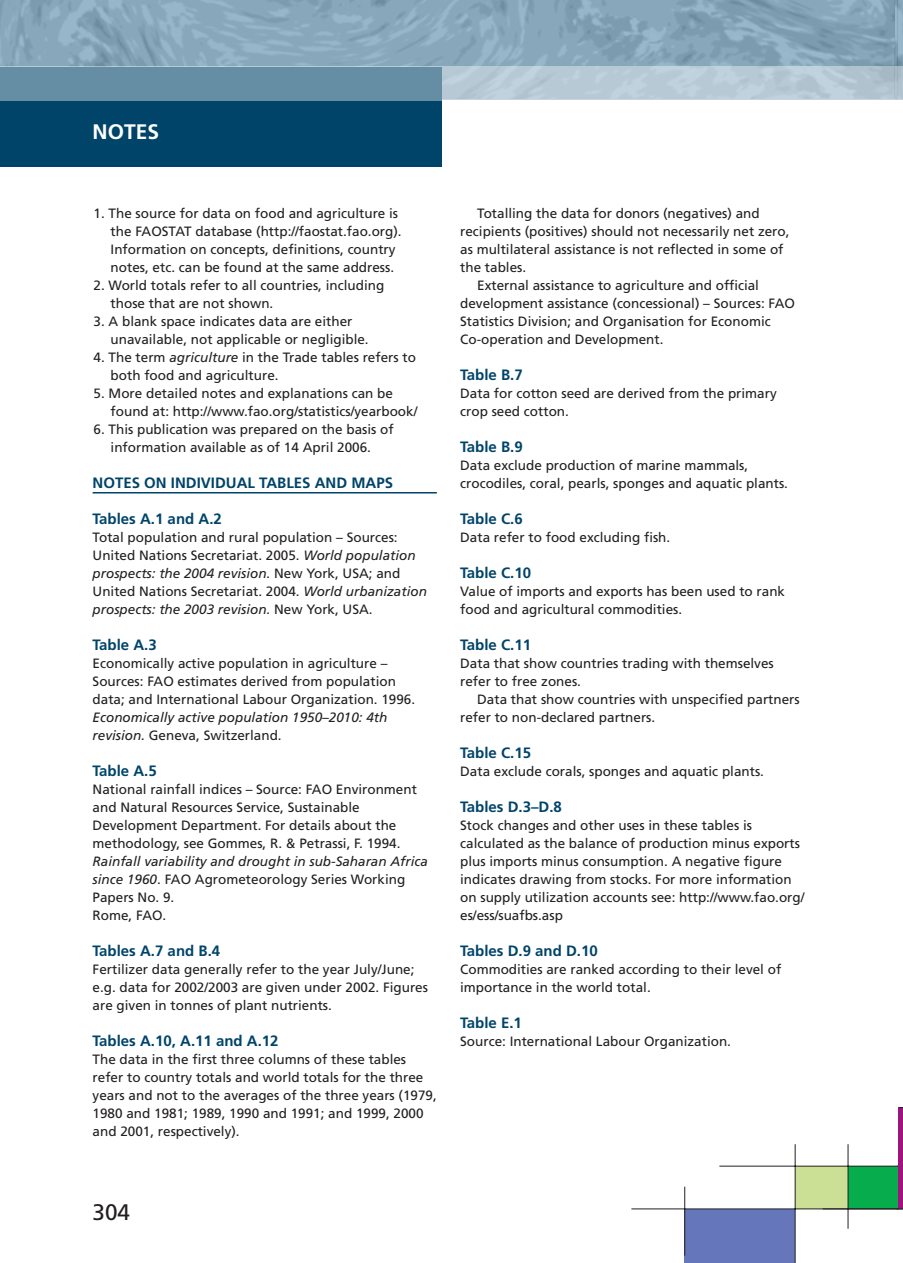
<style>
.page{position:relative;width:903px;height:1263px;background:#fff}
.page>*{position:absolute;margin:0;border:0;box-sizing:border-box;transform-origin:0 0}
.t1{font:22.5px "Frutiger LT Std";color:#231f20}
.t2{font:700 21px "Frutiger LT Std";color:#fff}
.t3{font:700 15px "Frutiger LT Std";color:#00446a}
.t4{font:13.5px/18px "Frutiger LT Std";color:#231f20}
.t5{font:italic 13.5px/18px "Frutiger LT Std";color:#231f20}
.s1{font-style:italic}
.s2{font-style:normal}
</style>
<div class="page">
<svg style="left:0;top:0;width:898px;height:66px;background:#88a6ba"></svg>
<div style="left:0;top:67px;width:442px;height:100px;background:#00446a"></div>
<svg style="left:0;top:66px;width:898px;height:34px;background:#90adbe"></svg>
<div style="left:685px;top:1209px;width:110px;height:54px;background:#6577ba"></div>
<div style="left:795px;top:1166px;width:53px;height:43px;background:#cbe095"></div>
<div style="left:848px;top:1166px;width:50px;height:43px;background:#07ad4c"></div>
<hr style="left:631px;top:1209px;width:267px;height:1px;background:#231f20">
<hr style="left:684px;top:1187px;width:1px;height:69px;background:#231f20">
<hr style="left:795px;top:1144px;width:1px;height:119px;background:#231f20">
<hr style="left:848px;top:1144px;width:1px;height:85px;background:#231f20">
<hr style="left:719px;top:1166px;width:179px;height:1px;background:#231f20">
<svg style="left:898px;top:3px;width:5px;height:63px"></svg>
<div style="left:898px;top:66px;width:5px;height:34px;background:#afc2ce"></div>
<hr style="left:898px;top:1144px;width:1px;height:119px;background:#231f20">
<hr style="left:898px;top:1108px;width:1px;height:101px;background:#231f20">
<hr style="left:899px;top:1108px;width:4px;height:101px;background:#9d157c">
<hr style="left:902px;top:1088px;width:1px;height:168px;background:#231f20">
<hr style="left:902px;top:1144px;width:1px;height:119px;background:#231f20">
<hr style="left:93px;top:492px;width:344px;height:2px;background:#00446a">
<svg style="left:0;top:0;width:6px;height:3px"></svg>
<svg style="left:897px;top:0;width:6px;height:3px"></svg>
<h2 class="t2" style="left:93px;top:119px;width:68px">NOTES</h2>
<p class="t4" style="left:111px;top:204px;width:293px;text-indent:-17px">1. The source for data on food and agriculture is the FAOSTAT database (http://faostat.fao.org).<br>Information on concepts, definitions, country notes, etc. can be found at the same address.</p>
<p class="t4" style="left:111px;top:276px;width:275px;text-indent:-17px">2. World totals refer to all countries, including those that are not shown.</p>
<p class="t4" style="left:111px;top:312px;width:260px;text-indent:-17px">3. A blank space indicates data are either unavailable, not applicable or negligible.</p>
<p class="t4" style="left:111px;top:348px;width:307px;text-indent:-17px">4. The term <span class="s1">agriculture</span> in the Trade tables refers to both food and agriculture.</p>
<p class="t4" style="left:111px;top:384px;width:308px;text-indent:-17px">5. More detailed notes and explanations can be found at: http://www.fao.org/statistics/yearbook/</p>
<p class="t4" style="left:94px;top:420px;width:302px;text-align:center">6. This publication was prepared on the basis of information available as of 14 April 2006.</p>
<p class="t3" style="left:93px;top:474px;width:21px">Notes</p>
<p class="t3" style="left:144px;top:474px;width:249px">on individual tables and maps</p>
<p class="t3" style="left:93px;top:510px;width:131px">Tables A.1 and A.2</p>
<p class="t4" style="left:93px;top:528px;width:336px">Total population and rural population – Sources:<br>United Nations Secretariat. 2005. <span class="s1">World population prospects: the 2004 revision.</span> New York, USA; and United Nations Secretariat. 2004. <span class="s1">World urbanization prospects: the 2003 revision.</span> New York, USA.</p>
<p class="t3" style="left:93px;top:636px;width:66px">Table A.3</p>
<p class="t4" style="left:93px;top:654px;width:324px">Economically active population in agriculture –<br>Sources: FAO estimates derived from population data; and International Labour Organization. 1996.</p>
<p class="t5" style="left:93px;top:708px;width:296px">Economically active population 1950–2010: 4th revision. <span class="s2">Geneva, Switzerland.</span></p>
<p class="t3" style="left:93px;top:762px;width:66px">Table A.5</p>
<p class="t4" style="left:93px;top:780px;width:326px">National rainfall indices – Source: FAO Environment and Natural Resources Service, Sustainable Development Department. For details about the methodology, see Gommes, R. &amp; Petrassi, F. 1994.</p>
<p class="t5" style="left:93px;top:852px;width:337px">Rainfall variability and drought in sub-Saharan Africa since 1960<span class="s2">. FAO Agrometeorology Series Working<br>Papers No. 9.<br>Rome, FAO.</span></p>
<p class="t3" style="left:93px;top:942px;width:129px">Tables A.7 and B.4</p>
<p class="t4" style="left:93px;top:960px;width:337px">Fertilizer data generally refer to the year July/June; e.g. data for 2002/2003 are given under 2002. Figures are given in tonnes of plant nutrients.</p>
<p class="t3" style="left:93px;top:1032px;width:187px">Tables A.10, A.11 and A.12</p>
<p class="t4" style="left:93px;top:1050px;width:346px">The data in the first three columns of these tables refer to country totals and world totals for the three years and not to the averages of the three years (1979, 1980 and 1981; 1989, 1990 and 1991; and 1999, 2000 and 2001, respectively).</p>
<p class="t4" style="left:477px;top:204px;width:284px">Totalling the data for donors (negatives) and</p>
<p class="t4" style="left:460px;top:222px;width:331px">recipients (positives) should not necessarily net zero,</p>
<p class="t4" style="left:460px;top:240px;width:325px">as multilateral assistance is not reflected in some of</p>
<p class="t4" style="left:460px;top:258px;width:68px">the tables.</p>
<p class="t4" style="left:477px;top:276px;width:283px">External assistance to agriculture and official</p>
<p class="t4" style="left:460px;top:294px;width:336px">development assistance (concessional) – Sources: FAO</p>
<p class="t4" style="left:460px;top:312px;width:312px">Statistics Division; and Organisation for Economic</p>
<p class="t4" style="left:460px;top:330px;width:205px">Co-operation and Development.</p>
<p class="t3" style="left:460px;top:366px;width:64px">Table B.7</p>
<p class="t4" style="left:460px;top:384px;width:318px">Data for cotton seed are derived from the primary crop seed cotton.</p>
<p class="t3" style="left:460px;top:438px;width:64px">Table B.9</p>
<p class="t4" style="left:460px;top:456px;width:329px">Data exclude production of marine mammals, crocodiles, coral, pearls, sponges and aquatic plants.</p>
<p class="t3" style="left:460px;top:510px;width:64px">Table C.6</p>
<p class="t4" style="left:460px;top:528px;width:212px">Data refer to food excluding fish.</p>
<p class="t3" style="left:460px;top:564px;width:72px">Table C.10</p>
<p class="t4" style="left:460px;top:582px;width:326px">Value of imports and exports has been used to rank food and agricultural commodities.</p>
<p class="t3" style="left:460px;top:636px;width:72px">Table C.11</p>
<p class="t4" style="left:460px;top:654px;width:315px">Data that show countries trading with themselves refer to free zones.</p>
<p class="t4" style="left:460px;top:690px;width:341px;text-indent:17px">Data that show countries with unspecified partners refer to non-declared partners.</p>
<p class="t3" style="left:460px;top:744px;width:72px">Table C.15</p>
<p class="t4" style="left:460px;top:762px;width:305px">Data exclude corals, sponges and aquatic plants.</p>
<p class="t3" style="left:460px;top:798px;width:103px">Tables D.3–D.8</p>
<p class="t4" style="left:460px;top:816px;width:346px">Stock changes and other uses in these tables is calculated as the balance of production minus exports plus imports minus consumption. A negative figure indicates drawing from stocks. For more information on supply utilization accounts see: http://www.fao.org/ es/ess/suafbs.asp</p>
<p class="t3" style="left:460px;top:942px;width:139px">Tables D.9 and D.10</p>
<p class="t4" style="left:460px;top:960px;width:323px">Commodities are ranked according to their level of importance in the world total.</p>
<p class="t3" style="left:460px;top:1014px;width:63px">Table E.1</p>
<p class="t4" style="left:460px;top:1032px;width:272px">Source: International Labour Organization.</p>
<h1 class="t1" style="left:93px;top:1199px;width:39px">304</h1>
</div>
